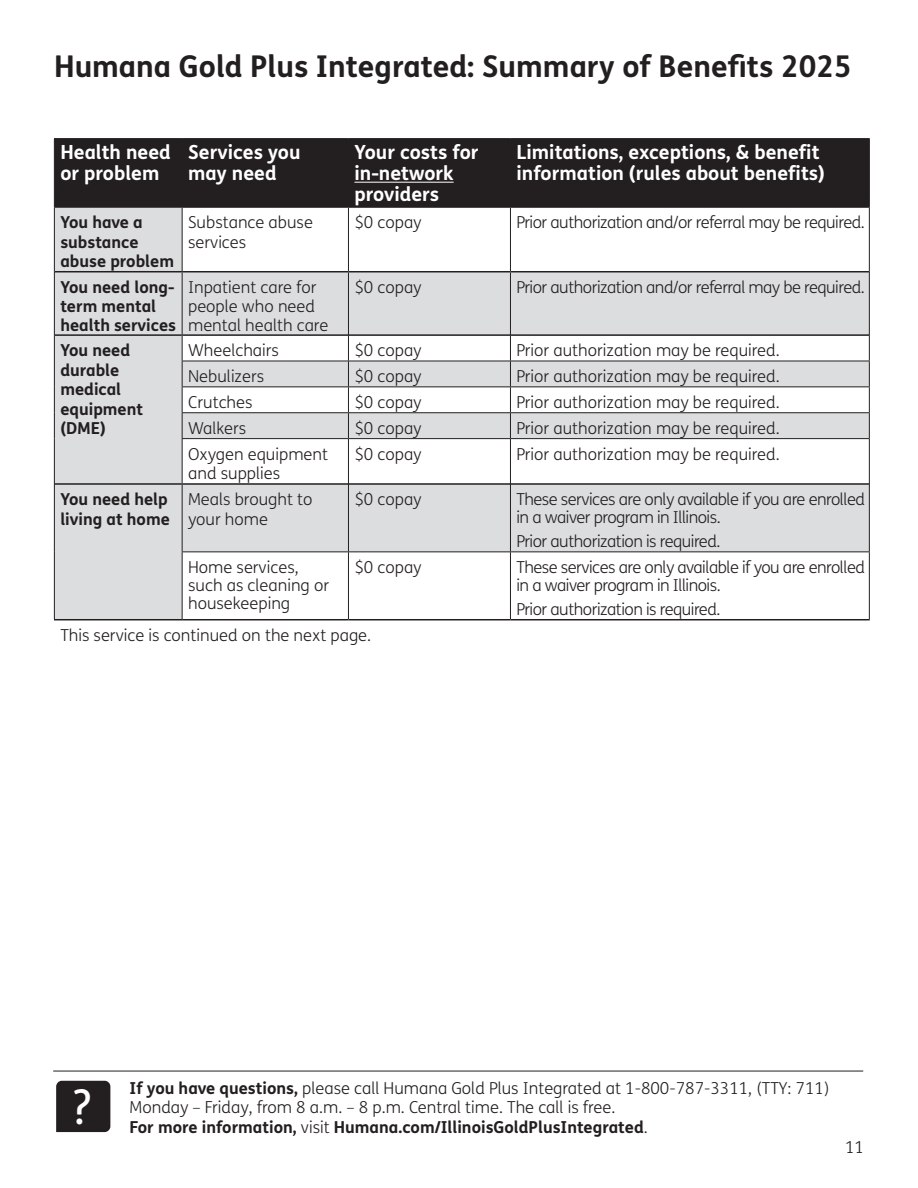
<style>
.page{position:relative;width:918px;height:1188px;background:#fff}
.page>*{position:absolute;margin:0;border:0;box-sizing:border-box;transform-origin:0 0}
.t1{font:48px "FS Humana Condensed";color:#fff}
.t2{font:700 30px "FS Humana";color:#231f20}
.Table_Header{font:700 19.5px/21px "FS Humana";color:#fff}
.Table_Header2{font:300 16.5px/19.5px "FS Humana";color:#231f20}
.Table_Header2-2{font:300 16.5px/18px "FS Humana";letter-spacing:-.03em;color:#231f20}
.Table_Header2-3{font:700 16.5px/19.5px "FS Humana";color:#231f20}
.s1{font-weight:700}
.s2{font-weight:300}
</style>
<div class="page">
<div style="left:56px;top:1081px;width:54px;height:51px;background:#231f20"></div>
<hr style="left:53px;top:1071px;width:810px;height:1px;background:#231f20">
<div style="left:55px;top:139px;width:814px;height:68px;background:#231f20"></div>
<svg style="left:55px;top:208px;width:814px;height:411px;fill:#dcdddf"></svg>
<hr style="left:181px;top:139px;width:2px;height:68px;background:#231f20">
<hr style="left:348px;top:139px;width:1px;height:68px;background:#231f20">
<hr style="left:510px;top:139px;width:1px;height:68px;background:#231f20">
<hr style="left:55px;top:334px;width:127px;height:2px;background:#231f20">
<hr style="left:183px;top:334px;width:165px;height:2px;background:#231f20">
<hr style="left:349px;top:334px;width:161px;height:2px;background:#231f20">
<hr style="left:511px;top:334px;width:358px;height:2px;background:#231f20">
<hr style="left:183px;top:483px;width:165px;height:2px;background:#231f20">
<hr style="left:349px;top:483px;width:161px;height:2px;background:#231f20">
<hr style="left:511px;top:483px;width:358px;height:2px;background:#231f20">
<hr style="left:182px;top:551px;width:166px;height:1px;background:#231f20">
<hr style="left:348px;top:551px;width:162px;height:1px;background:#231f20">
<hr style="left:510px;top:551px;width:360px;height:1px;background:#231f20">
<hr style="left:182px;top:361px;width:166px;height:1px;background:#231f20">
<hr style="left:348px;top:361px;width:162px;height:1px;background:#231f20">
<hr style="left:510px;top:361px;width:360px;height:1px;background:#231f20">
<hr style="left:182px;top:386px;width:166px;height:1px;background:#231f20">
<hr style="left:348px;top:386px;width:162px;height:1px;background:#231f20">
<hr style="left:510px;top:386px;width:360px;height:1px;background:#231f20">
<hr style="left:182px;top:412px;width:166px;height:1px;background:#231f20">
<hr style="left:348px;top:412px;width:162px;height:1px;background:#231f20">
<hr style="left:510px;top:412px;width:360px;height:1px;background:#231f20">
<hr style="left:182px;top:438px;width:166px;height:1px;background:#231f20">
<hr style="left:348px;top:438px;width:162px;height:1px;background:#231f20">
<hr style="left:510px;top:438px;width:360px;height:1px;background:#231f20">
<hr style="left:55px;top:483px;width:127px;height:2px;background:#231f20">
<hr style="left:54px;top:138px;width:128px;height:1px;background:#231f20">
<hr style="left:54px;top:139px;width:1px;height:68px;background:#231f20">
<hr style="left:182px;top:138px;width:166px;height:1px;background:#231f20">
<hr style="left:348px;top:138px;width:162px;height:1px;background:#231f20">
<hr style="left:510px;top:138px;width:360px;height:1px;background:#231f20">
<hr style="left:869px;top:139px;width:1px;height:68px;background:#231f20">
<hr style="left:54px;top:207px;width:128px;height:1px;background:#231f20">
<hr style="left:182px;top:207px;width:166px;height:1px;background:#231f20">
<hr style="left:348px;top:207px;width:162px;height:1px;background:#231f20">
<hr style="left:510px;top:207px;width:360px;height:1px;background:#231f20">
<hr style="left:54px;top:208px;width:1px;height:64px;background:#231f20">
<hr style="left:182px;top:208px;width:1px;height:63px;background:#231f20">
<hr style="left:348px;top:208px;width:1px;height:63px;background:#231f20">
<hr style="left:510px;top:208px;width:1px;height:63px;background:#231f20">
<hr style="left:869px;top:208px;width:1px;height:64px;background:#231f20">
<hr style="left:54px;top:272px;width:1px;height:63px;background:#231f20">
<hr style="left:182px;top:272px;width:1px;height:63px;background:#231f20">
<hr style="left:348px;top:272px;width:1px;height:63px;background:#231f20">
<hr style="left:510px;top:272px;width:1px;height:63px;background:#231f20">
<hr style="left:869px;top:272px;width:1px;height:63px;background:#231f20">
<svg style="left:54px;top:335px;width:1px;height:104px"></svg>
<hr style="left:54px;top:439px;width:1px;height:45px;background:#231f20">
<svg style="left:182px;top:335px;width:1px;height:103px"></svg>
<svg style="left:348px;top:335px;width:1px;height:103px"></svg>
<svg style="left:510px;top:335px;width:1px;height:103px"></svg>
<svg style="left:869px;top:335px;width:1px;height:103px"></svg>
<hr style="left:182px;top:439px;width:1px;height:45px;background:#231f20">
<hr style="left:348px;top:439px;width:1px;height:45px;background:#231f20">
<hr style="left:510px;top:439px;width:1px;height:45px;background:#231f20">
<hr style="left:869px;top:439px;width:1px;height:45px;background:#231f20">
<hr style="left:54px;top:484px;width:1px;height:68px;background:#231f20">
<hr style="left:54px;top:552px;width:1px;height:67px;background:#231f20">
<hr style="left:182px;top:484px;width:1px;height:67px;background:#231f20">
<hr style="left:348px;top:484px;width:1px;height:67px;background:#231f20">
<hr style="left:510px;top:484px;width:1px;height:67px;background:#231f20">
<hr style="left:869px;top:484px;width:1px;height:67px;background:#231f20">
<hr style="left:182px;top:552px;width:1px;height:67px;background:#231f20">
<hr style="left:348px;top:552px;width:1px;height:67px;background:#231f20">
<hr style="left:510px;top:552px;width:1px;height:67px;background:#231f20">
<hr style="left:869px;top:552px;width:1px;height:67px;background:#231f20">
<hr style="left:55px;top:271px;width:127px;height:1px;background:#231f20">
<hr style="left:182px;top:271px;width:166px;height:1px;background:#231f20">
<hr style="left:348px;top:271px;width:162px;height:1px;background:#231f20">
<hr style="left:510px;top:271px;width:359px;height:1px;background:#231f20">
<hr style="left:54px;top:619px;width:128px;height:1px;background:#231f20">
<hr style="left:182px;top:619px;width:166px;height:1px;background:#231f20">
<hr style="left:348px;top:619px;width:162px;height:1px;background:#231f20">
<hr style="left:510px;top:619px;width:360px;height:1px;background:#231f20">
<hr style="left:354px;top:182px;width:100px;height:1px;background:#fff">
<h2 class="t2" style="left:54px;top:43px;width:799px">Humana Gold Plus Integrated: Summary of Benefits 2025</h2>
<p class="Table_Header" style="left:60px;top:141px;width:112px">Health need or problem</p>
<p class="Table_Header" style="left:188px;top:141px;width:114px">Services you may need</p>
<p class="Table_Header" style="left:354px;top:141px;width:126px">Your costs for in-network providers</p>
<p class="Table_Header" style="left:516px;top:141px;width:310px">Limitations, exceptions, &amp; benefit information (rules about benefits)</p>
<p class="Table_Header2-3" style="left:60px;top:212px;width:115px">You have a substance abuse problem</p>
<p class="Table_Header2" style="left:188px;top:212px;width:126px">Substance abuse services</p>
<p class="Table_Header2" style="left:354px;top:212px;width:69px">$0 copay</p>
<p class="Table_Header2-2" style="left:516px;top:213px;width:350px">Prior authorization and/or referral may be required.</p>
<p class="Table_Header2-3" style="left:60px;top:277px;width:117px;line-height:18.8px">You need long&shy;term mental health services</p>
<p class="Table_Header2" style="left:188px;top:278px;width:142px;line-height:18.8px">Inpatient care for people who need mental health care</p>
<p class="Table_Header2" style="left:354px;top:277px;width:69px">$0 copay</p>
<p class="Table_Header2-2" style="left:516px;top:278px;width:350px">Prior authorization and/or referral may be required.</p>
<p class="Table_Header2-3" style="left:60px;top:340px;width:84px">You need durable medical equipment (DME)</p>
<p class="Table_Header2" style="left:188px;top:341px;width:92px">Wheelchairs</p>
<p class="Table_Header2" style="left:354px;top:341px;width:69px">$0 copay</p>
<p class="Table_Header2" style="left:516px;top:341px;width:265px">Prior authorization may be required.</p>
<p class="Table_Header2" style="left:188px;top:366px;width:78px">Nebulizers</p>
<p class="Table_Header2" style="left:354px;top:366px;width:69px">$0 copay</p>
<p class="Table_Header2" style="left:516px;top:366px;width:265px">Prior authorization may be required.</p>
<p class="Table_Header2" style="left:188px;top:392px;width:66px">Crutches</p>
<p class="Table_Header2" style="left:354px;top:392px;width:69px">$0 copay</p>
<p class="Table_Header2" style="left:516px;top:392px;width:265px">Prior authorization may be required.</p>
<p class="Table_Header2" style="left:188px;top:418px;width:60px">Walkers</p>
<p class="Table_Header2" style="left:354px;top:418px;width:69px">$0 copay</p>
<p class="Table_Header2" style="left:516px;top:418px;width:265px">Prior authorization may be required.</p>
<p class="Table_Header2" style="left:188px;top:444px;width:141px">Oxygen equipment and supplies</p>
<p class="Table_Header2" style="left:354px;top:444px;width:69px">$0 copay</p>
<p class="Table_Header2" style="left:516px;top:444px;width:265px">Prior authorization may be required.</p>
<p class="Table_Header2-3" style="left:60px;top:489px;width:111px">You need help living at home</p>
<p class="Table_Header2" style="left:188px;top:489px;width:126px">Meals brought to your home</p>
<p class="Table_Header2" style="left:354px;top:489px;width:69px">$0 copay</p>
<p class="Table_Header2-2" style="left:516px;top:490px;width:350px">These services are only available if you are enrolled in a waiver program in Illinois.</p>
<p class="Table_Header2-2" style="left:516px;top:532px;width:206px">Prior authorization is required.</p>
<p class="Table_Header2" style="left:188px;top:558px;width:142px;line-height:18px">Home services, such as cleaning or housekeeping</p>
<p class="Table_Header2" style="left:354px;top:557px;width:69px">$0 copay</p>
<p class="Table_Header2-2" style="left:516px;top:558px;width:350px">These services are only available if you are enrolled in a waiver program in Illinois.</p>
<p class="Table_Header2-2" style="left:516px;top:600px;width:206px">Prior authorization is required.</p>
<p class="Table_Header2" style="left:60px;top:625px;width:312px">This service is continued on the next page.</p>
<h1 class="t1" style="left:73px;top:1074px;width:19px">?</h1>
<p class="Table_Header2" style="left:130px;top:1078px;width:701px"><span class="s1">If you have questions,</span> please call Humana Gold Plus Integrated at 1-800-787-3311, (TTY: 711)<br>Monday – Friday, from 8 a.m. – 8 p.m. Central time. The call is free.</p>
<p class="Table_Header2-3" style="left:130px;top:1116px;width:520px">For more information, <span class="s2">visit</span> Humana.com/IllinoisGoldPlusIntegrated<span class="s2">.</span></p>
<p class="Table_Header2" style="left:845px;top:1137px;width:20px">11</p>
</div>
